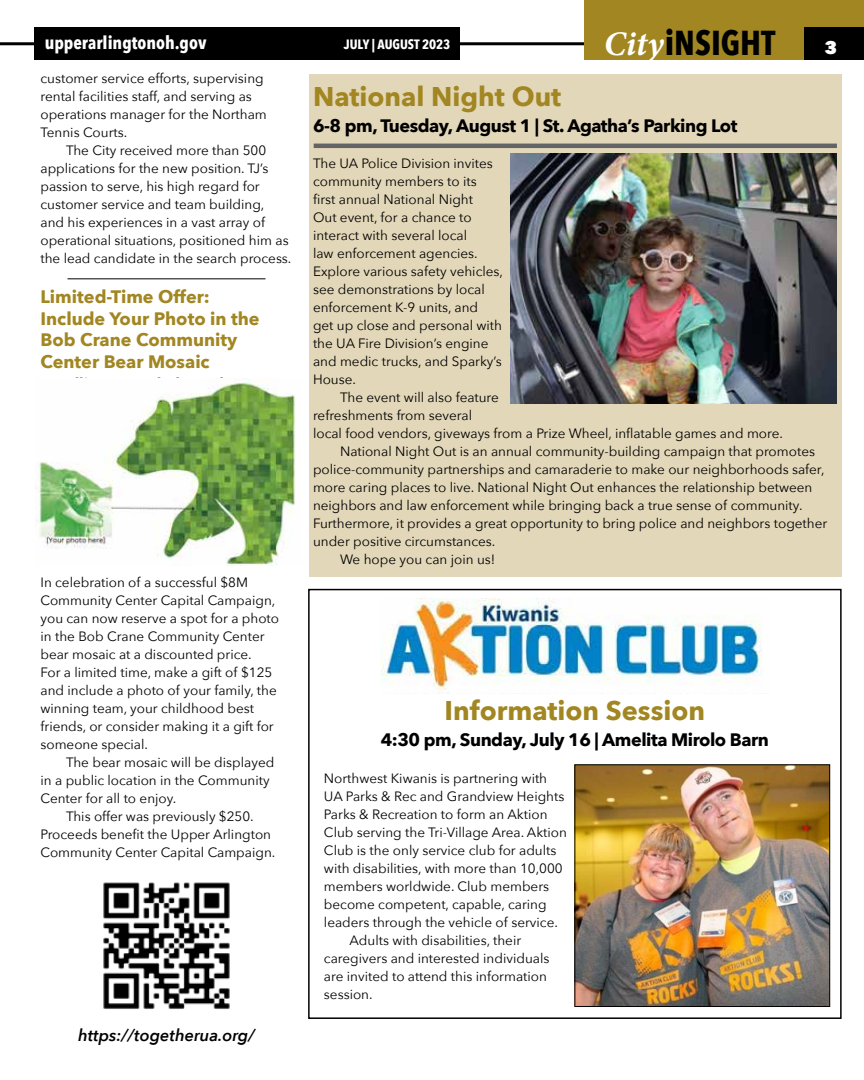
<style>
.page{position:relative;width:864px;height:1080px;background:#fff}
.page>*{position:absolute;margin:0;border:0;box-sizing:border-box;transform-origin:0 0}
.t1{font:700 34.5px "Avenir Next Condensed";color:#000}
.t2{font:700 27px "Avenir Next";color:#a18621}
.t3{font:700 18px "Avenir Next";letter-spacing:-.025em;color:#000}
.t4{font:700 18px/21.6px "Avenir Next";color:#a18621}
.t5{font:700 18px "Avenir Next Condensed";color:#fff}
.t6{font:800 18px "Avenir Next";color:#fff}
.t7{font:italic 600 16.5px "Avenir Next";color:#000}
.t8{font:13.5px/18px "Avenir Next";color:#000}
.t9{font:700 13.5px "Avenir Next Condensed";color:#fff}
.s1{font-family:"Minion Variable Concept";font-weight:400;font-style:italic;color:#fff}
</style>
<div class="page">
<hr style="left:0;top:42px;width:864px;height:3px;background:#000">
<div style="left:585px;top:0;width:279px;height:60px;background:#a18621"></div>
<div style="left:804px;top:27px;width:60px;height:33px;background:#000"></div>
<div style="left:34px;top:27px;width:425px;height:33px;background:#000"></div>
<hr style="left:68px;top:278px;width:198px;height:1px;background:#000">
<img style="left:103px;top:882px;width:127px;height:127px">
<img style="left:35px;top:379px;width:260px;height:187px">
<div style="left:309px;top:74px;width:532px;height:503px;background:#e3d7b9"></div>
<hr style="left:314px;top:144px;width:523px;height:4px;background:#636466">
<img style="left:511px;top:154px;width:326px;height:249px">
<div style="left:308px;top:589px;width:534px;height:430px;border:2px solid #000"></div>
<img style="left:381px;top:599px;width:381px;height:94px">
<img style="left:576px;top:766px;width:252px;height:239px">
<div style="left:574px;top:764px;width:256px;height:243px;border:1px solid #000"></div>
<h3 class="t5" style="left:45px;top:31px;width:163px">upperarlingtonoh.gov</h3>
<p class="t9" style="left:344px;top:36px;width:108px">JULY | AUGUST 2023</p>
<h1 class="t1" style="left:604px;top:22px;width:173px"><span class="s1">City</span>iNSIGHT</h1>
<h3 class="t6" style="left:825px;top:37px;width:14px">3</h3>
<p class="t8" style="left:40px;top:69px;width:228px">customer service efforts, supervising rental facilities staff, and serving as operations manager for the Northam<br>Tennis Courts.</p>
<p class="t8" style="left:40px;top:141px;width:253px;text-indent:26px">The City received more than 500 applications for the new position. TJ’s passion to serve, his high regard for customer service and team building,<br>and his experiences in a vast array of operational situations, positioned him as the lead candidate in the search process.</p>
<h3 class="t4" style="left:40px;top:286px;width:221px">Limited-Time Offer:<br>Include Your Photo in the<br>Bob Crane Community<br>Center Bear Mosaic</h3>
<p class="t8" style="left:40px;top:572px;width:240px">In celebration of a successful $8M Community Center Capital Campaign, you can now reserve a spot for a photo in the Bob Crane Community Center bear mosaic at a discounted price.<br>For a limited time, make a gift of $125 and include a photo of your family, the winning team, your childhood best friends, or consider making it a gift for someone special.</p>
<p class="t8" style="left:66px;top:752px;width:210px">The bear mosaic will be displayed</p>
<p class="t8" style="left:40px;top:770px;width:231px">in a public location in the Community</p>
<p class="t8" style="left:40px;top:788px;width:137px">Center for all to enjoy.</p>
<p class="t8" style="left:66px;top:806px;width:189px">This offer was previously $250.</p>
<p class="t8" style="left:40px;top:824px;width:232px">Proceeds benefit the Upper Arlington</p>
<p class="t8" style="left:40px;top:842px;width:236px">Community Center Capital Campaign.</p>
<p class="t7" style="left:78px;top:1021px;width:178px">https://togetherua.org/</p>
<h2 class="t2" style="left:313px;top:73px;width:250px">National Night Out</h2>
<h3 class="t3" style="left:313px;top:110px;width:426px">6-8 pm, Tuesday, August 1 | St. Agatha’s Parking Lot</h3>
<p class="t8" style="left:313px;top:154px;width:192px">The UA Police Division invites community members to its<br>first annual National Night<br>Out event, for a chance to interact with several local<br>law enforcement agencies.<br>Explore various safety vehicles, see demonstrations by local enforcement K-9 units, and<br>get up close and personal with the UA Fire Division’s engine and medic trucks, and Sparky’s<br>House.</p>
<p class="t8" style="left:340px;top:388px;width:160px">The event will also feature</p>
<p class="t8" style="left:313px;top:406px;width:161px">refreshments from several</p>
<p class="t8" style="left:313px;top:424px;width:472px">local food vendors, giveways from a Prize Wheel, inflatable games and more.</p>
<p class="t8" style="left:340px;top:442px;width:477px">National Night Out is an annual community-building campaign that promotes</p>
<p class="t8" style="left:313px;top:460px;width:513px">police-community partnerships and camaraderie to make our neighborhoods safer,</p>
<p class="t8" style="left:313px;top:478px;width:501px">more caring places to live. National Night Out enhances the relationship between</p>
<p class="t8" style="left:313px;top:496px;width:491px">neighbors and law enforcement while bringing back a true sense of community.</p>
<p class="t8" style="left:313px;top:514px;width:516px">Furthermore, it provides a great opportunity to bring police and neighbors together</p>
<p class="t8" style="left:313px;top:532px;width:184px">under positive circumstances.</p>
<p class="t8" style="left:340px;top:550px;width:157px">We hope you can join us!</p>
<h2 class="t2" style="left:445px;top:688px;width:262px">Information Session</h2>
<h3 class="t3" style="left:381px;top:724px;width:390px">4:30 pm, Sunday, July 16 | Amelita Mirolo Barn</h3>
<p class="t8" style="left:324px;top:769px;width:225px">Northwest Kiwanis is partnering with</p>
<p class="t8" style="left:324px;top:787px;width:242px">UA Parks &amp; Rec and Grandview Heights</p>
<p class="t8" style="left:324px;top:805px;width:225px">Parks &amp; Recreation to form an Aktion</p>
<p class="t8" style="left:324px;top:823px;width:245px">Club serving the Tri-Village Area. Aktion</p>
<p class="t8" style="left:324px;top:841px;width:234px">Club is the only service club for adults</p>
<p class="t8" style="left:324px;top:858px;width:240px">with disabilities, with more than 10,000</p>
<p class="t8" style="left:324px;top:876px;width:227px">members worldwide. Club members</p>
<p class="t8" style="left:324px;top:894px;width:224px">become competent, capable, caring</p>
<p class="t8" style="left:324px;top:912px;width:235px">leaders through the vehicle of service.</p>
<p class="t8" style="left:349px;top:930px;width:173px">Adults with disabilities, their</p>
<p class="t8" style="left:324px;top:948px;width:227px">caregivers and interested individuals</p>
<p class="t8" style="left:324px;top:966px;width:224px">are invited to attend this information</p>
<p class="t8" style="left:324px;top:984px;width:50px">session.</p>
</div>
